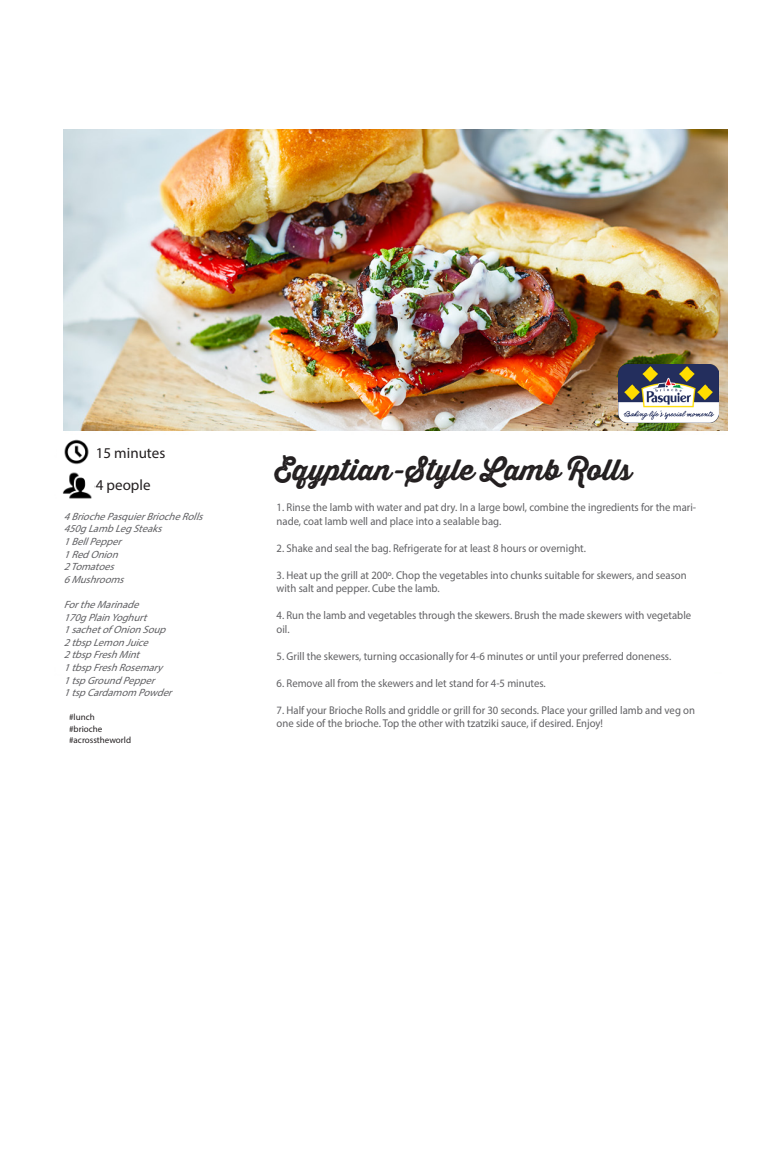
<style>
.page{position:relative;width:783px;height:1153px;background:#fff}
.page>*{position:absolute;margin:0;border:0;box-sizing:border-box;transform-origin:0 0}
.t1{font:28.5px "Thirsty Rough Bol";color:#231f20}
.t2{font:15px "Myriad Pro";color:#231f20}
.t3{font:11.25px/13.5px "Myriad Pro";color:#616164;scale:.95 1}
.t4{font:italic 10.5px "Myriad Pro";color:#616164}
.t5{font:9px "Myriad Pro";color:#231f20}
</style>
<div class="page">
<img style="left:64px;top:129px;width:663px;height:302px">
<img style="left:64px;top:439px;width:25px;height:26px">
<img style="left:62px;top:472px;width:33px;height:27px">
<img style="left:618px;top:365px;width:100px;height:57px">
<p class="t2" style="left:96px;top:443px;width:71px">15 minutes</p>
<p class="t2" style="left:96px;top:476px;width:56px">4 people</p>
<p class="t4" style="left:64px;top:509px;width:145px">4BriochePasquierBriocheRolls</p>
<p class="t4" style="left:64px;top:522px;width:103px">450gLambLegSteaks</p>
<p class="t4" style="left:64px;top:535px;width:63px">1BellPepper</p>
<p class="t4" style="left:64px;top:547px;width:60px">1RedOnion</p>
<p class="t4" style="left:64px;top:560px;width:56px">2Tomatoes</p>
<p class="t4" style="left:64px;top:572px;width:66px">6Mushrooms</p>
<p class="t4" style="left:64px;top:598px;width:81px">FortheMarinade</p>
<p class="t4" style="left:64px;top:610px;width:89px">170gPlainYoghurt</p>
<p class="t4" style="left:64px;top:623px;width:108px">1sachetofOnionSoup</p>
<p class="t4" style="left:64px;top:635px;width:90px">2tbspLemonJuice</p>
<p class="t4" style="left:64px;top:648px;width:81px">2tbspFreshMint</p>
<p class="t4" style="left:64px;top:661px;width:104px">1tbspFreshRosemary</p>
<p class="t4" style="left:64px;top:673px;width:96px">1tspGroundPepper</p>
<p class="t4" style="left:64px;top:686px;width:114px">1tspCardamom Powder</p>
<p class="t5" style="left:69px;top:723px;width:35px">#brioche</p>
<p class="t5" style="left:69px;top:734px;width:63px">#acrosstheworld</p>
<p class="t5" style="left:69px;top:711px;width:27px">#lunch</p>
<p class="t1" style="left:274px;top:448px;width:358px">Eqyptian-Style Lamb Rolls</p>
<p class="t3" style="left:276px;top:500px;width:443px">1. Rinse the lamb with water and pat dry. In a large bowl, combine the ingredients for the mari&shy;nade, coat lamb well and place into a sealable bag.</p>
<p class="t3" style="left:276px;top:541px;width:327px">2. Shake and seal the bag. Refrigerate for at least 8 hours or overnight.</p>
<p class="t3" style="left:276px;top:568px;width:433px">3. Heat up the grill at 200º. Chop the vegetables into chunks suitable for skewers, and season with salt and pepper. Cube the lamb.</p>
<p class="t3" style="left:276px;top:608px;width:438px">4. Run the lamb and vegetables through the skewers. Brush the made skewers with vegetable oil.</p>
<p class="t3" style="left:276px;top:649px;width:417px">5. Grill the skewers, turning occasionally for 4-6 minutes or until your preferred doneness.</p>
<p class="t3" style="left:276px;top:676px;width:285px">6. Remove all from the skewers and let stand for 4-5 minutes.</p>
<p class="t3" style="left:276px;top:703px;width:442px">7. Half your Brioche Rolls and griddle or grill for 30 seconds. Place your grilled lamb and veg on one side of the brioche. Top the other with tzatziki sauce, if desired. Enjoy!</p>
</div>
